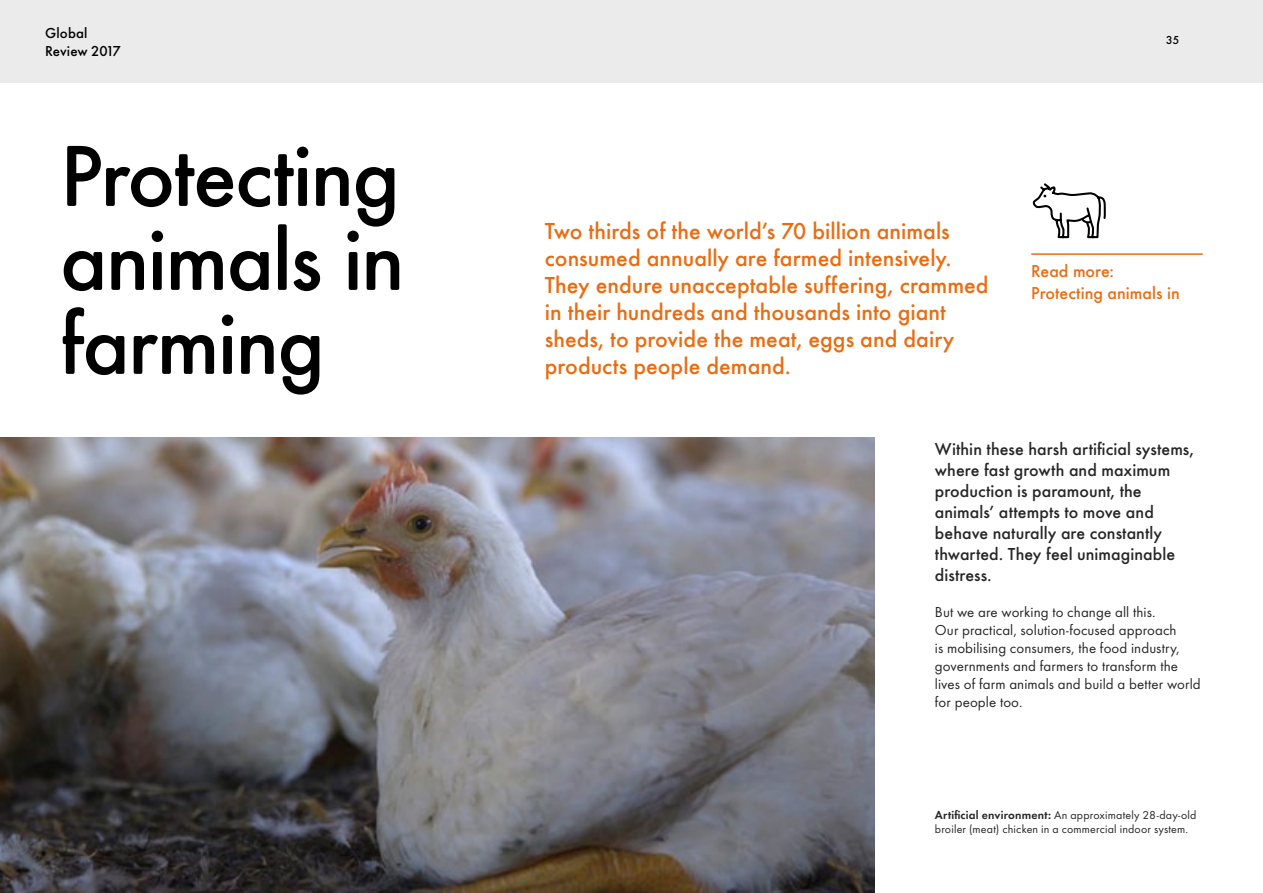
<style>
.page{position:relative;width:1263px;height:893px;background:#fff}
.page>*{position:absolute;margin:0;border:0;box-sizing:border-box;transform-origin:0 0}
.t1{font:500 90px/84px "Futura Round";letter-spacing:-.02em;color:#000;text-align:justify}
.t2{font:500 24px/27px "Futura Round";color:#ea6c11}
.t3{font:500 18px/21px "Futura Round";letter-spacing:.005em;color:#262626}
.t4{font:500 18px/21.8px "Futura Round";letter-spacing:.005em;color:#ea6c11}
.t5{font:15px/18px "Futura Round";letter-spacing:.005em;color:#262626}
.t6{font:500 15px/18px "Futura Round";letter-spacing:.01em;color:#000}
.t7{font:12px/14.2px "Futura Round";letter-spacing:.015em;color:#262626}
.t8{font:500 12px "Futura Round";color:#000}
.s1{font-weight:600}
</style>
<div class="page">
<div style="left:0;top:0;width:1263px;height:83px;background:#ebebeb"></div>
<img style="left:0;top:437px;width:874px;height:456px">
<svg style="left:1033px;top:183px;width:73px;height:56px"></svg>
<hr style="left:1031px;top:253px;width:172px;height:2px;background:#ea6c11">
<p class="t6" style="left:45px;top:23px;width:77px">Global<br>Review 2017</p>
<p class="t8" style="left:1166px;top:31px;width:14px">35</p>
<h1 class="t1" style="left:60px;top:127px;width:346px">Protecting animals in farming</h1>
<p class="t2" style="left:545px;top:216px;width:445px">Two thirds of the world’s 70 billion animals consumed annually are farmed intensively.<br>They endure unacceptable suffering, crammed in their hundreds and thousands into giant sheds, to provide the meat, eggs and dairy products people demand.</p>
<p class="t4" style="left:1031px;top:259px;width:150px">Read more:<br>Protecting animals in</p>
<p class="t3" style="left:935px;top:437px;width:261px">Within these harsh artificial systems, where fast growth and maximum production is paramount, the animals’ attempts to move and behave naturally are constantly thwarted. They feel unimaginable distress.</p>
<p class="t5" style="left:935px;top:602px;width:267px">But we are working to change all this.<br>Our practical, solution-focused approach<br>is mobilising consumers, the food industry, governments and farmers to transform the lives of farm animals and build a better world for people too.</p>
<p class="t7" style="left:935px;top:807px;width:263px"><span class="s1">Artificial environment:</span> An approximately 28-day-old broiler (meat) chicken in a commercial indoor system.</p>
</div>
